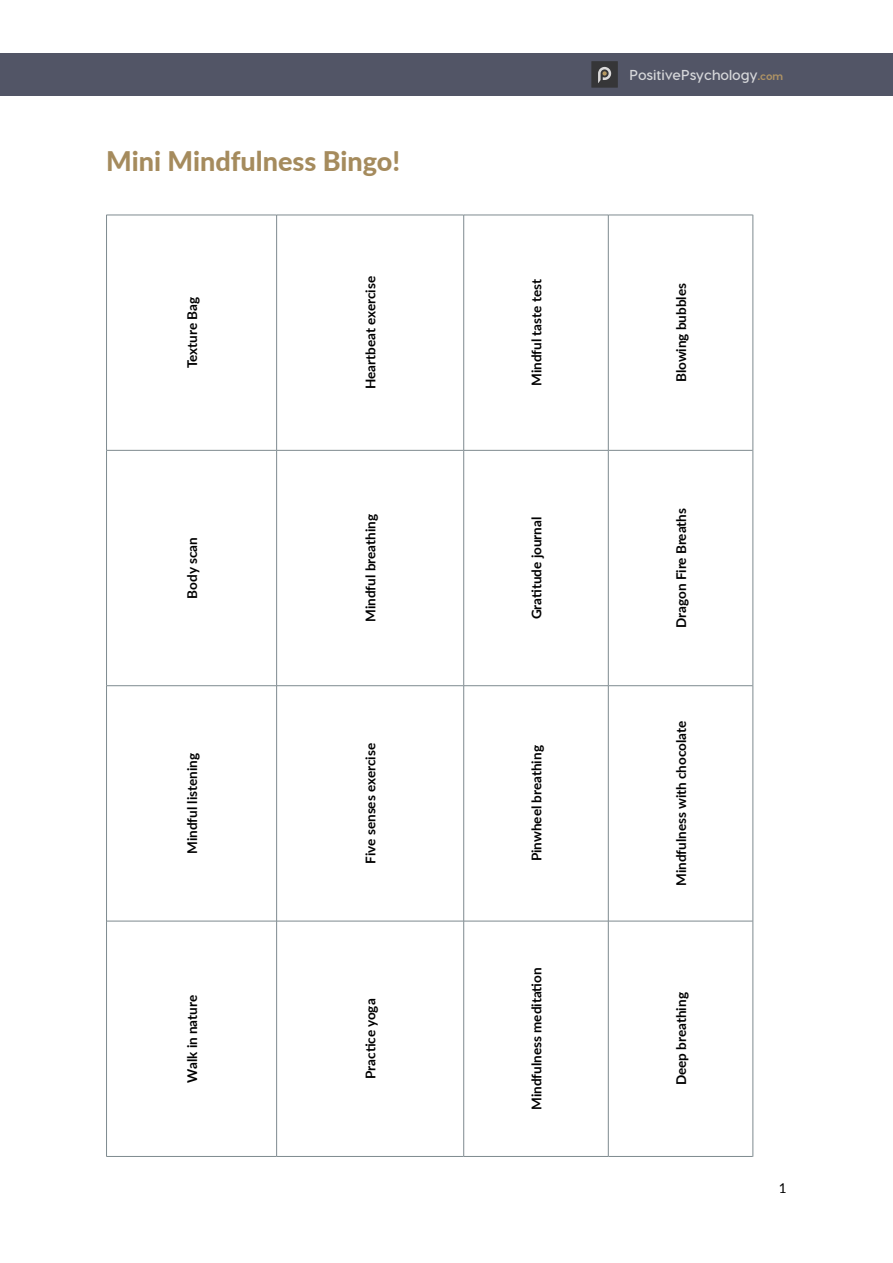
<style>
.page{position:relative;width:893px;height:1263px;background:#fff}
.page>*{position:absolute;margin:0;border:0;box-sizing:border-box;transform-origin:0 0}
.t1{font:800 27px "Lato";color:#a58b5d}
.t2{font:700 14.4px "Visby CF";color:#d6d7da}
.t3{font:700 13.5px "Lato";color:#000}
.t4{font:13.5px "Lato";color:#000}
.s1{font-weight:800;font-size:10.8px;color:#af9364}
</style>
<div class="page">
<div style="left:0;top:53px;width:893px;height:43px;background:#525566"></div>
<div style="left:591px;top:61px;width:27px;height:27px;background:#363638"></div>
<svg style="left:598px;top:67px;width:13px;height:16px"></svg>
<hr style="left:106px;top:921px;width:1px;height:236px;background:#7e8a8f">
<hr style="left:107px;top:1156px;width:169px;height:1px;background:#7e8a8f">
<hr style="left:106px;top:686px;width:1px;height:235px;background:#7e8a8f">
<hr style="left:107px;top:921px;width:169px;height:1px;background:#7e8a8f">
<hr style="left:106px;top:450px;width:1px;height:236px;background:#7e8a8f">
<hr style="left:107px;top:685px;width:169px;height:1px;background:#7e8a8f">
<hr style="left:106px;top:215px;width:1px;height:235px;background:#7e8a8f">
<hr style="left:107px;top:450px;width:169px;height:1px;background:#7e8a8f">
<hr style="left:107px;top:215px;width:169px;height:1px;background:#7e8a8f">
<hr style="left:276px;top:921px;width:1px;height:236px;background:#7e8a8f">
<hr style="left:277px;top:1156px;width:186px;height:1px;background:#7e8a8f">
<hr style="left:276px;top:686px;width:1px;height:235px;background:#7e8a8f">
<hr style="left:277px;top:921px;width:186px;height:1px;background:#7e8a8f">
<hr style="left:276px;top:450px;width:1px;height:236px;background:#7e8a8f">
<hr style="left:277px;top:685px;width:186px;height:1px;background:#7e8a8f">
<hr style="left:276px;top:215px;width:1px;height:235px;background:#7e8a8f">
<hr style="left:277px;top:450px;width:186px;height:1px;background:#7e8a8f">
<hr style="left:277px;top:215px;width:186px;height:1px;background:#7e8a8f">
<hr style="left:463px;top:921px;width:1px;height:236px;background:#7e8a8f">
<hr style="left:464px;top:1156px;width:144px;height:1px;background:#7e8a8f">
<hr style="left:463px;top:686px;width:1px;height:235px;background:#7e8a8f">
<hr style="left:464px;top:921px;width:144px;height:1px;background:#7e8a8f">
<hr style="left:463px;top:450px;width:1px;height:236px;background:#7e8a8f">
<hr style="left:464px;top:685px;width:144px;height:1px;background:#7e8a8f">
<hr style="left:463px;top:215px;width:1px;height:235px;background:#7e8a8f">
<hr style="left:464px;top:450px;width:144px;height:1px;background:#7e8a8f">
<hr style="left:464px;top:215px;width:144px;height:1px;background:#7e8a8f">
<hr style="left:608px;top:921px;width:1px;height:236px;background:#7e8a8f">
<hr style="left:608px;top:1156px;width:145px;height:1px;background:#7e8a8f">
<hr style="left:608px;top:686px;width:1px;height:235px;background:#7e8a8f">
<hr style="left:608px;top:921px;width:145px;height:1px;background:#7e8a8f">
<hr style="left:608px;top:450px;width:1px;height:236px;background:#7e8a8f">
<hr style="left:608px;top:685px;width:145px;height:1px;background:#7e8a8f">
<hr style="left:608px;top:215px;width:1px;height:235px;background:#7e8a8f">
<hr style="left:608px;top:450px;width:145px;height:1px;background:#7e8a8f">
<hr style="left:608px;top:215px;width:145px;height:1px;background:#7e8a8f">
<hr style="left:753px;top:921px;width:1px;height:236px;background:#7e8a8f">
<hr style="left:753px;top:686px;width:1px;height:235px;background:#7e8a8f">
<hr style="left:753px;top:450px;width:1px;height:236px;background:#7e8a8f">
<hr style="left:753px;top:215px;width:1px;height:235px;background:#7e8a8f">
<h1 class="t1" style="left:106px;top:141px;width:295px">Mini Mindfulness Bingo!</h1>
<p class="t3" style="left:182px;top:368px;width:73px;rotate:-90deg">Texture Bag</p>
<p class="t3" style="left:182px;top:599px;width:63px;rotate:-90deg">Body scan</p>
<p class="t3" style="left:182px;top:854px;width:103px;rotate:-90deg">Mindful listening</p>
<p class="t3" style="left:182px;top:1082px;width:89px;rotate:-90deg">Walk in nature</p>
<p class="t3" style="left:361px;top:389px;width:115px;rotate:-90deg">Heartbeat exercise</p>
<p class="t3" style="left:361px;top:622px;width:109px;rotate:-90deg">Mindful breathing</p>
<p class="t3" style="left:361px;top:864px;width:122px;rotate:-90deg">Five senses exercise</p>
<p class="t3" style="left:361px;top:1079px;width:82px;rotate:-90deg">Practice yoga</p>
<p class="t3" style="left:527px;top:386px;width:108px;rotate:-90deg">Mindful taste test</p>
<p class="t3" style="left:527px;top:619px;width:104px;rotate:-90deg">Gratitude journal</p>
<p class="t3" style="left:527px;top:861px;width:118px;rotate:-90deg">Pinwheel breathing</p>
<p class="t3" style="left:527px;top:1110px;width:144px;rotate:-90deg">Mindfulness meditation</p>
<p class="t2" style="left:629px;top:66px;width:155px">PositivePsychology<span class="s1">.com</span></p>
<p class="t3" style="left:671px;top:382px;width:101px;rotate:-90deg">Blowing bubbles</p>
<p class="t3" style="left:671px;top:628px;width:122px;rotate:-90deg">Dragon Fire Breaths</p>
<p class="t3" style="left:671px;top:886px;width:167px;rotate:-90deg">Mindfulness with chocolate</p>
<p class="t3" style="left:671px;top:1085px;width:94px;rotate:-90deg">Deep breathing</p>
<p class="t4" style="left:779px;top:1178px;width:9px">1</p>
</div>
